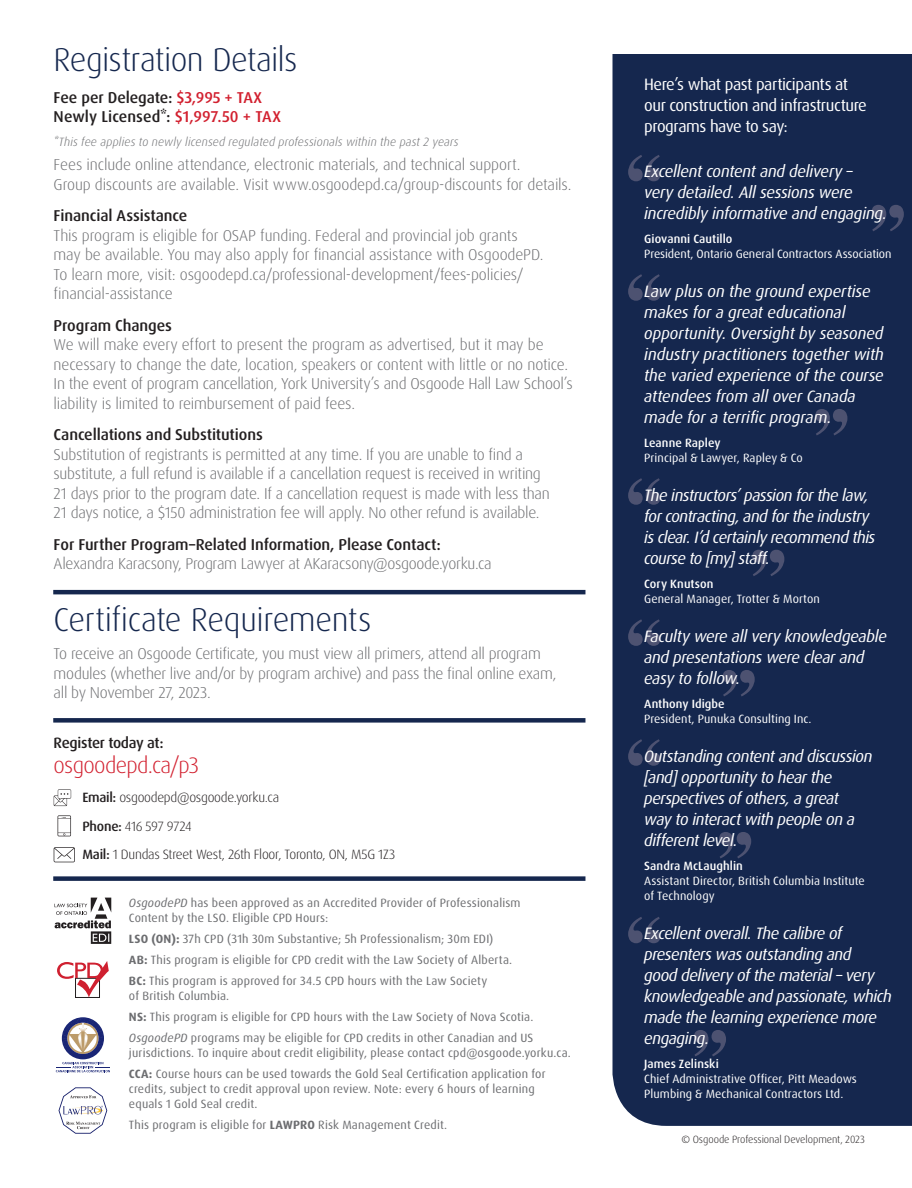
<style>
.page{position:relative;width:912px;height:1188px;background:#fff}
.page>*{position:absolute;margin:0;border:0;box-sizing:border-box;transform-origin:0 0}
.t1{font:300 33px "Dax Pro";letter-spacing:-.015em;color:#15274e}
.t2{font:300 22.5px "Dax Pro";letter-spacing:-.03em;color:#d2202f}
.t3{font:italic 16.5px/21px "Dax Pro";letter-spacing:-.025em;color:#fff}
.Faculty_Name{font:16.5px/21px "Dax Pro";letter-spacing:-.03em;color:#fff}
.t4{font:300 15.75px/19.5px "Dax Pro";letter-spacing:-.015em;color:#6c6d70}
.t5{font:500 15.75px/19.5px "Dax Pro";letter-spacing:-.005em;color:#231f20}
.t6{font:500 15px "Dax Pro";letter-spacing:-.02em;color:#231f20}
.Faculty_Name-2{font:300 13.5px "Dax Pro";letter-spacing:-.02em;color:#231f20}
.t7{font:12px/15px "Dax Pro";letter-spacing:.015em;color:#6c6d70}
.t8{font:12px/15px "Dax Pro";letter-spacing:.005em;color:#fff}
.t9{font:italic 300 12px "Dax Pro";letter-spacing:.01em;color:#6c6d70}
.t10{font:300 10.5px "Dax Pro";letter-spacing:-.005em;color:#231f20}
.s1{color:#d2202f}
.s2{font-weight:500;color:#231f20}
.s3{font-weight:500}
.s4{font-style:italic}
.s5{font-weight:700}
</style>
<div class="page">
<hr style="left:53px;top:590px;width:532px;height:4px;background:#15274e">
<div style="left:53px;top:718px;width:532px;height:5px;background:#15274e"></div>
<div style="left:53px;top:876px;width:532px;height:5px;background:#15274e"></div>
<svg style="left:54px;top:847px;width:21px;height:15px"></svg>
<svg style="left:57px;top:815px;width:14px;height:21px"></svg>
<svg style="left:54px;top:789px;width:17px;height:17px"></svg>
<div style="left:612px;top:54px;width:299px;height:1072px;background:#15274e"></div>
<svg style="left:628px;top:155px;width:32px;height:26px"></svg>
<svg style="left:628px;top:274px;width:32px;height:27px"></svg>
<svg style="left:628px;top:478px;width:32px;height:27px"></svg>
<svg style="left:628px;top:619px;width:32px;height:27px"></svg>
<svg style="left:628px;top:739px;width:32px;height:27px"></svg>
<svg style="left:628px;top:917px;width:32px;height:26px"></svg>
<svg style="left:871px;top:205px;width:32px;height:26px"></svg>
<svg style="left:815px;top:409px;width:32px;height:26px"></svg>
<svg style="left:752px;top:550px;width:32px;height:26px"></svg>
<svg style="left:722px;top:670px;width:32px;height:26px"></svg>
<svg style="left:719px;top:832px;width:32px;height:26px"></svg>
<svg style="left:693px;top:1030px;width:32px;height:26px"></svg>
<div style="left:75px;top:978px;width:25px;height:20px;border:1px solid #231f20"></div>
<svg style="left:57px;top:961px;width:52px;height:36px"></svg>
<svg style="left:54px;top:898px;width:57px;height:46px"></svg>
<svg style="left:58px;top:1087px;width:49px;height:47px"></svg>
<svg style="left:56px;top:1017px;width:54px;height:55px"></svg>
<p class="t1" style="left:54px;top:39px;width:245px">Registration Details</p>
<p class="t5" style="left:54px;top:88px;width:229px">Fee per Delegate: <span class="s1">$3,995 + TAX<br></span>Newly Licensed*: <span class="s1">$1,997.50 + TAX</span></p>
<p class="t9" style="left:54px;top:134px;width:406px">*This fee applies to newly licensed regulated professionals within the past 2 years</p>
<p class="t4" style="left:54px;top:155px;width:519px">Fees include online attendance, electronic materials, and technical support.<br>Group discounts are available. Visit www.osgoodepd.ca/group‑discounts for details.</p>
<p class="t4" style="left:54px;top:206px;width:491px"><span class="s2">Financial Assistance<br></span>This program is eligible for OSAP funding. Federal and provincial job grants may be available. You may also apply for financial assistance with OsgoodePD.<br>To learn more, visit: osgoodepd.ca/professional-development/fees-policies/ financial-assistance</p>
<p class="t4" style="left:54px;top:316px;width:520px"><span class="s2">Program Changes<br></span>We will make every effort to present the program as advertised, but it may be necessary to change the date, location, speakers or content with little or no notice.<br>In the event of program cancellation, York University’s and Osgoode Hall Law School’s liability is limited to reimbursement of paid fees.</p>
<p class="t4" style="left:54px;top:425px;width:497px"><span class="s2">Cancellations and Substitutions<br></span>Substitution of registrants is permitted at any time. If you are unable to find a substitute, a full refund is available if a cancellation request is received in writing 21 days prior to the program date. If a cancellation request is made with less than 21 days notice, a $150 administration fee will apply. No other refund is available.</p>
<p class="t4" style="left:54px;top:535px;width:439px"><span class="s2">For Further Program–Related Information, Please Contact:<br></span>Alexandra Karacsony, Program Lawyer at AKaracsony@osgoode.yorku.ca</p>
<p class="t1" style="left:54px;top:598px;width:319px">Certificate Requirements</p>
<p class="t4" style="left:54px;top:644px;width:504px">To receive an Osgoode Certificate, you must view all primers, attend all program modules (whether live and/or by program archive) and pass the final online exam, all by November 27, 2023.</p>
<p class="t6" style="left:54px;top:733px;width:111px">Register today at:</p>
<p class="t2" style="left:54px;top:751px;width:147px">osgoodepd.ca/p3</p>
<p class="Faculty_Name-2" style="left:82px;top:789px;width:198px"><span class="s3">Email:</span> osgoodepd@osgoode.yorku.ca</p>
<p class="Faculty_Name-2" style="left:82px;top:818px;width:110px"><span class="s3">Phone:</span> 416 597 9724</p>
<p class="Faculty_Name-2" style="left:82px;top:846px;width:314px"><span class="s3">Mail:</span> 1 Dundas Street West, 26th Floor, Toronto, ON, M5G 1Z3</p>
<p class="t7" style="left:129px;top:895px;width:393px"><span class="s4">OsgoodePD</span> has been approved as an Accredited Provider of Professionalism<br>Content by the LSO. Eligible CPD Hours:</p>
<p class="t7" style="left:129px;top:931px;width:366px"><span class="s5">LSO (ON):</span> 37h CPD (31h 30m Substantive; 5h Professionalism; 30m EDI)</p>
<p class="t7" style="left:129px;top:952px;width:384px"><span class="s5">AB:</span> This program is eligible for CPD credit with the Law Society of Alberta.</p>
<p class="t7" style="left:129px;top:973px;width:360px"><span class="s5">BC:</span> This program is approved for 34.5 CPD hours with the Law Society of British Columbia.</p>
<p class="t7" style="left:129px;top:1009px;width:406px"><span class="s5">NS:</span> This program is eligible for CPD hours with the Law Society of Nova Scotia.</p>
<p class="t7" style="left:129px;top:1030px;width:443px"><span class="s4">OsgoodePD</span> programs may be eligible for CPD credits in other Canadian and US jurisdictions. To inquire about credit eligibility, please contact cpd@osgoode.yorku.ca.</p>
<p class="t7" style="left:129px;top:1066px;width:418px"><span class="s5">CCA:</span> Course hours can be used towards the Gold Seal Certification application for credits, subject to credit approval upon review. Note: every 6 hours of learning equals 1 Gold Seal credit.</p>
<p class="t7" style="left:129px;top:1117px;width:320px">This program is eligible for <span class="s5">LAWPRO</span> Risk Management Credit.</p>
<p class="Faculty_Name" style="left:644px;top:74px;width:224px">Here’s what past participants at our construction and infrastructure programs have to say:</p>
<p class="t3" style="left:644px;top:161px;width:244px">Excellent content and delivery –<br>very detailed. All sessions were incredibly informative and engaging.</p>
<p class="t8" style="left:644px;top:232px;width:249px"><span class="s3">Giovanni Cautillo<br></span>President, Ontario General Contractors Association</p>
<p class="t3" style="left:644px;top:281px;width:241px">Law plus on the ground expertise makes for a great educational opportunity. Oversight by seasoned industry practitioners together with the varied experience of the course attendees from all over Canada made for a terrific program.</p>
<p class="t8" style="left:644px;top:436px;width:160px"><span class="s3">Leanne Rapley<br></span>Principal &amp; Lawyer, Rapley &amp; Co</p>
<p class="t3" style="left:644px;top:485px;width:233px">The instructors’ passion for the law, for contracting, and for the industry is clear. I’d certainly recommend this course to [my] staff.</p>
<p class="t8" style="left:644px;top:577px;width:177px"><span class="s3">Cory Knutson<br></span>General Manager, Trotter &amp; Morton</p>
<p class="t3" style="left:644px;top:626px;width:244px">Faculty were all very knowledgeable and presentations were clear and easy to follow.</p>
<p class="t8" style="left:644px;top:697px;width:169px"><span class="s3">Anthony Idigbe<br></span>President, Punuka Consulting Inc.</p>
<p class="t3" style="left:644px;top:746px;width:230px">Outstanding content and discussion [and] opportunity to hear the perspectives of others, a great<br>way to interact with people on a different level.</p>
<p class="t8" style="left:644px;top:859px;width:222px"><span class="s3">Sandra McLaughlin<br></span>Assistant Director, British Columbia Institute of Technology</p>
<p class="t3" style="left:644px;top:923px;width:249px">Excellent overall. The calibre of presenters was outstanding and<br>good delivery of the material – very knowledgeable and passionate, which made the learning experience more engaging.</p>
<p class="t8" style="left:644px;top:1057px;width:214px"><span class="s3">James Zelinski<br></span>Chief Administrative Officer, Pitt Meadows<br>Plumbing &amp; Mechanical Contractors Ltd.</p>
<p class="t10" style="left:681px;top:1132px;width:185px">© Osgoode Professional Development, 2023</p>
</div>
